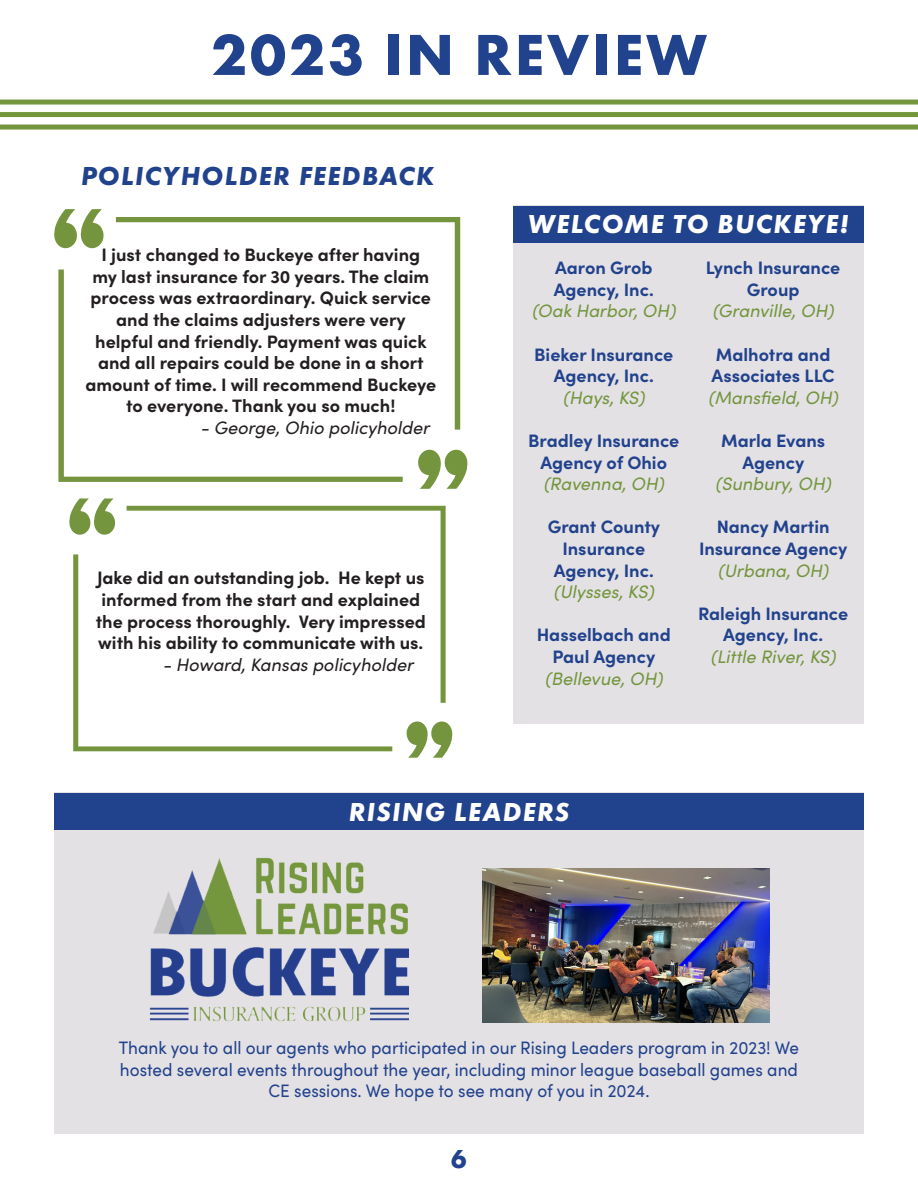
<style>
.page{position:relative;width:918px;height:1188px;background:#fff}
.page>*{position:absolute;margin:0;border:0;box-sizing:border-box;transform-origin:0 0}
.Heading1{font:700 60px "Futura PT";letter-spacing:.05em;color:#21428c}
.Subheading{font:italic 700 27px "Futura PT";letter-spacing:.05em;color:#fff}
.Subheading-2{font:italic 700 27px "Futura PT";letter-spacing:.05em;color:#21428c}
.t1{font:700 27px "Futura PT";color:#21428c;scale:.95 1}
.Body_text{font:700 18px/21.6px "Sofia Pro";color:#231f20;text-align:center}
.Body_text-2{font:700 18px/21.6px "Sofia Pro";color:#21428c;text-align:center}
.Body_text-3{font:18px/21.6px "Sofia Pro";color:#21428c;text-align:center;scale:.95 1}
.Body_text-4{font:italic 18px "Sofia Pro";color:#73963d}
.Body_text-5{font:italic 18px "Sofia Pro";color:#231f20}
.s1{font-weight:400;font-style:italic;color:#73963d}
</style>
<div class="page">
<div style="left:54px;top:793px;width:810px;height:341px;background:#e4e1e5"></div>
<div style="left:54px;top:793px;width:810px;height:37px;background:#21428c"></div>
<div style="left:0;top:100px;width:918px;height:5px;background:#73963d"></div>
<div style="left:0;top:112px;width:918px;height:5px;background:#73963d"></div>
<div style="left:0;top:125px;width:918px;height:5px;background:#73963d"></div>
<svg style="left:420px;top:450px;width:48px;height:39px"></svg>
<svg style="left:58px;top:217px;width:402px;height:265px"></svg>
<svg style="left:54px;top:209px;width:50px;height:40px"></svg>
<svg style="left:408px;top:722px;width:45px;height:36px"></svg>
<svg style="left:73px;top:506px;width:373px;height:245px"></svg>
<svg style="left:69px;top:499px;width:46px;height:36px"></svg>
<div style="left:513px;top:206px;width:351px;height:518px;background:#e4e1e5"></div>
<div style="left:513px;top:206px;width:351px;height:37px;background:#21428c"></div>
<img style="left:482px;top:869px;width:287px;height:153px">
<img style="left:149px;top:857px;width:260px;height:165px">
<p class="Heading1" style="left:211px;top:16px;width:497px">2023 IN REVIEW</p>
<p class="Subheading-2" style="left:81px;top:160px;width:355px">POLICYHOLDER FEEDBACK</p>
<p class="Body_text" style="left:85px;top:243px;width:352px">I just changed to Buckeye after having<br>my last insurance for 30 years. The claim process was extraordinary. Quick service and the claims adjusters were very helpful and friendly. Payment was quick and all repairs could be done in a short amount of time. I will recommend Buckeye to everyone. Thank you so much!</p>
<p class="Body_text-5" style="left:201px;top:415px;width:230px">- George, Ohio policyholder</p>
<p class="Body_text" style="left:96px;top:566px;width:332px">Jake did an outstanding job. He kept us informed from the start and explained the process thoroughly. Very impressed with his ability to communicate with us.</p>
<p class="Body_text-5" style="left:163px;top:651px;width:252px">- Howard, Kansas policyholder</p>
<p class="Subheading" style="left:528px;top:208px;width:323px">WELCOME TO BUCKEYE!</p>
<p class="Body_text-2" style="left:554px;top:256px;width:102px;text-align:left">Aaron Grob<br>Agency, Inc.</p>
<p class="Body_text-4" style="left:532px;top:298px;width:145px">(Oak Harbor, OH)</p>
<p class="Body_text-2" style="left:534px;top:342px;width:141px">Bieker Insurance<br>Agency, Inc.</p>
<p class="Body_text-4" style="left:563px;top:384px;width:83px">(Hays, KS)</p>
<p class="Body_text-2" style="left:528px;top:429px;width:153px">Bradley Insurance<br>Agency of Ohio</p>
<p class="Body_text-4" style="left:543px;top:471px;width:122px">(Ravenna, OH)</p>
<p class="Body_text-2" style="left:548px;top:515px;width:114px">Grant County<br>Insurance<br>Agency, Inc.</p>
<p class="Body_text-4" style="left:554px;top:579px;width:102px">(Ulysses, KS)</p>
<p class="Body_text-2" style="left:537px;top:623px;width:135px">Hasselbach and<br>Paul Agency <span class="s1">(Bellevue, OH)</span></p>
<p class="Body_text-2" style="left:706px;top:256px;width:136px">Lynch Insurance<br>Group</p>
<p class="Body_text-4" style="left:713px;top:298px;width:123px">(Granville, OH)</p>
<p class="Body_text-2" style="left:712px;top:342px;width:125px;text-align:left">Malhotra and<br>Associates LLC</p>
<p class="Body_text-4" style="left:708px;top:384px;width:132px">(Mansfield, OH)</p>
<p class="Body_text-2" style="left:721px;top:429px;width:106px">Marla Evans<br>Agency</p>
<p class="Body_text-4" style="left:715px;top:471px;width:117px">(Sunbury, OH)</p>
<p class="Body_text-2" style="left:699px;top:515px;width:150px">Nancy Martin<br>Insurance Agency <span class="s1">(Urbana, OH)</span></p>
<p class="Body_text-2" style="left:698px;top:601px;width:152px">Raleigh Insurance<br>Agency, Inc.</p>
<p class="Body_text-4" style="left:711px;top:644px;width:127px">(Little River, KS)</p>
<p class="Subheading" style="left:349px;top:795px;width:222px">RISING LEADERS</p>
<p class="Body_text-3" style="left:119px;top:1036px;width:718px">Thank you to all our agents who participated in our Rising Leaders program in 2023! We hosted several events throughout the year, including minor league baseball games and<br>CE sessions. We hope to see many of you in 2024.</p>
<h2 class="t1" style="left:451px;top:1141px;width:18px">6</h2>
</div>
